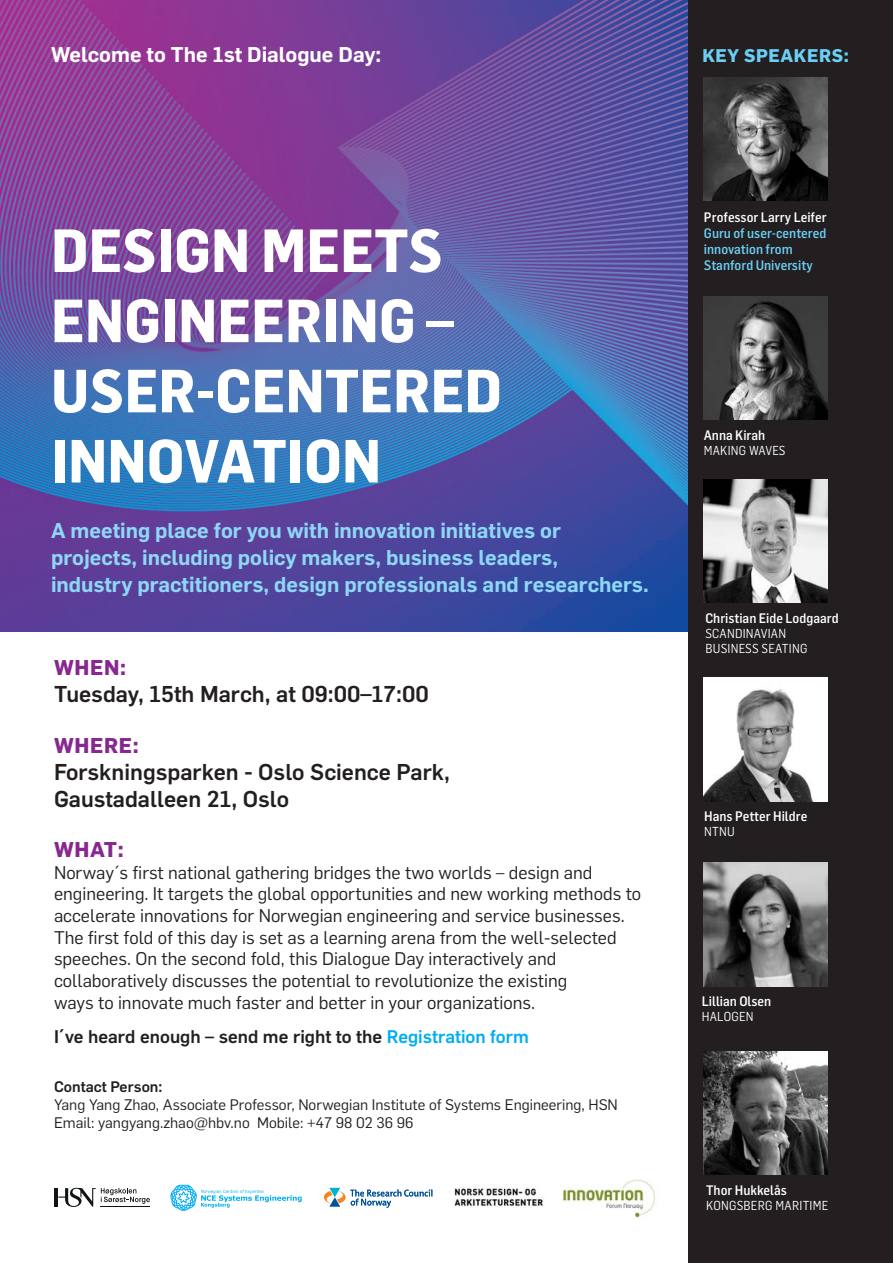
<style>
.page{position:relative;width:893px;height:1263px;background:#fff}
.page>*{position:absolute;margin:0;border:0;box-sizing:border-box;transform-origin:0 0}
.t1{font:700 59.7px/70.2px "Flama Semicondensed";color:#fff}
.t2{font:500 22.5px/27px "Flama";color:#231f20}
.t3{font:600 21px/27px "Flama";color:#8dd7f7}
.t4{font:600 21px "Flama";color:#fff}
.t5{font:700 21px "Flama";letter-spacing:.03em;color:#872890}
.t6{font:18px/21.6px "Flama";color:#231f20}
.t7{font:500 18px "Flama";color:#231f20}
.t8{font:700 18px "Flama";letter-spacing:.03em;color:#6bcff6}
.t9{font:15px "Flama";color:#231f20}
.t10{font:500 15px "Flama";color:#231f20}
.t11{font:500 13.5px "Flama Semicondensed";color:#fff}
.t12{font:500 13.5px/16.2px "Flama Semicondensed";color:#6bcff6}
.firma{font:12.75px/15.3px "Flama Semicondensed";letter-spacing:.02em;color:#fff}
.s1{color:#00aeef}
</style>
<div class="page">
<img style="left:0;top:0;width:689px;height:631px">
<div style="left:689px;top:0;width:204px;height:1263px;background:#231f20"></div>
<img style="left:704px;top:77px;width:123px;height:124px">
<img style="left:704px;top:297px;width:123px;height:123px">
<img style="left:704px;top:479px;width:123px;height:124px">
<img style="left:704px;top:678px;width:123px;height:123px">
<img style="left:704px;top:863px;width:123px;height:123px">
<img style="left:704px;top:1051px;width:123px;height:124px">
<svg style="left:58px;top:1188px;width:92px;height:19px"></svg>
<hr style="left:54px;top:1188px;width:3px;height:18px;background:#111416">
<svg style="left:170px;top:1184px;width:132px;height:27px"></svg>
<svg style="left:324px;top:1188px;width:108px;height:20px"></svg>
<img style="left:454px;top:1188px;width:90px;height:18px">
<img style="left:562px;top:1179px;width:94px;height:40px">
<p class="t4" style="left:51px;top:40px;width:332px">Welcome to The 1st Dialogue Day:</p>
<p class="t8" style="left:702px;top:43px;width:148px">KEY SPEAKERS:</p>
<p class="t1" style="left:51px;top:213px;width:452px">DESIGN MEETS<br>ENGINEERING –<br>USER-CENTERED<br>INNOVATION</p>
<p class="t3" style="left:51px;top:515px;width:599px">A meeting place for you with innovation initiatives or projects, including policy makers, business leaders,<br>industry practitioners, design professionals and researchers.</p>
<p class="t5" style="left:54px;top:652px;width:74px">WHEN:</p>
<p class="t2" style="left:54px;top:679px;width:376px">Tuesday, 15th March, at 09:00–17:00</p>
<p class="t5" style="left:54px;top:730px;width:86px">WHERE:</p>
<p class="t2" style="left:54px;top:756px;width:397px">Forskningsparken - Oslo Science Park,<br>Gaustadalleen 21, Oslo</p>
<p class="t5" style="left:54px;top:834px;width:71px">WHAT:</p>
<p class="t6" style="left:54px;top:860px;width:589px">Norway´s first national gathering bridges the two worlds – design and engineering. It targets the global opportunities and new working methods to accelerate innovations for Norwegian engineering and service businesses.<br>The first fold of this day is set as a learning arena from the well-selected speeches. On the second fold, this Dialogue Day interactively and collaboratively discusses the potential to revolutionize the existing<br>ways to innovate much faster and better in your organizations.</p>
<p class="t7" style="left:54px;top:1023px;width:477px">I´ve heard enough – send me right to the <span class="s1">Registration form</span></p>
<p class="t10" style="left:54px;top:1076px;width:110px">Contact Person:</p>
<p class="t9" style="left:54px;top:1094px;width:565px">Yang Yang Zhao, Associate Professor, Norwegian Institute of Systems Engineering, HSN</p>
<p class="t9" style="left:54px;top:1112px;width:361px">Email: yangyang.zhao@hbv.no Mobile: +47 98 02 36 96</p>
<p class="t11" style="left:704px;top:208px;width:124px">Professor Larry Leifer</p>
<p class="t12" style="left:704px;top:224px;width:124px">Guru of user-centered innovation from<br>Stanford University</p>
<p class="t11" style="left:704px;top:426px;width:63px">Anna Kirah</p>
<p class="firma" style="left:704px;top:442px;width:83px">MAKING WAVES</p>
<p class="t11" style="left:705px;top:609px;width:135px">Christian Eide Lodgaard</p>
<p class="firma" style="left:705px;top:625px;width:104px">SCANDINAVIAN<br>BUSINESS SEATING</p>
<p class="t11" style="left:704px;top:807px;width:105px">Hans Petter Hildre</p>
<p class="firma" style="left:704px;top:824px;width:32px">NTNU</p>
<p class="t11" style="left:702px;top:992px;width:71px">Lillian Olsen</p>
<p class="firma" style="left:702px;top:1009px;width:53px">HALOGEN</p>
<p class="t11" style="left:706px;top:1181px;width:82px">Thor Hukkelås</p>
<p class="firma" style="left:706px;top:1197px;width:124px">KONGSBERG MARITIME</p>
</div>
